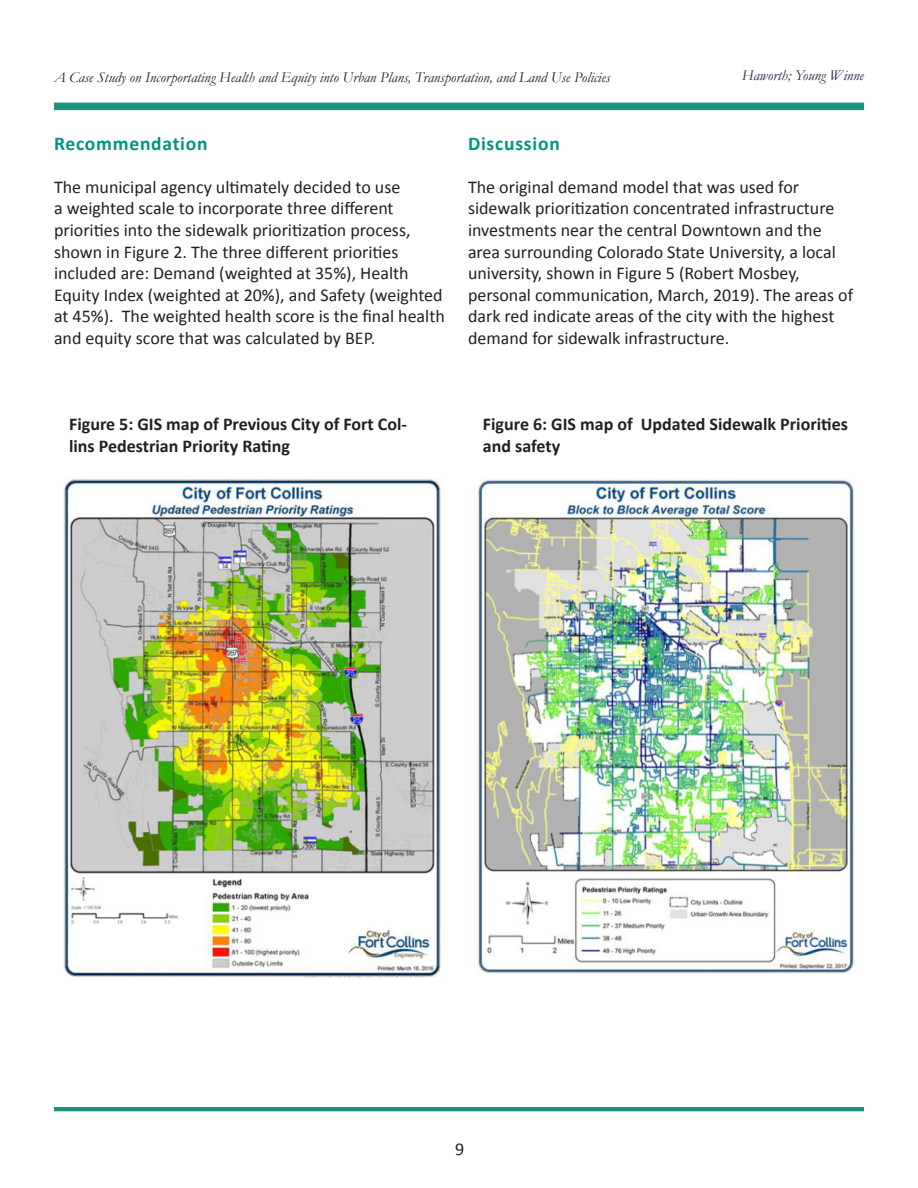
<style>
.page{position:relative;width:918px;height:1188px;background:#fff}
.page>*{position:absolute;margin:0;border:0;box-sizing:border-box;transform-origin:0 0}
.Titles{font:700 19.5px "Calibri";letter-spacing:.04em;color:#009481}
.t1{font:18px/21.6px "Calibri";color:#231f20}
.t2{font:700 18px/21.6px "Calibri";color:#231f20}
.t3{font:italic 15px "Garamond";color:#231f20}
.t4{font:italic 15px "Garamond";color:#272241}
</style>
<div class="page">
<hr style="left:54px;top:1107px;width:810px;height:4px;background:#1a947f">
<div style="left:54px;top:103px;width:810px;height:7px;background:#1a947f"></div>
<img style="left:64px;top:478px;width:377px;height:500px">
<img style="left:477px;top:478px;width:377px;height:496px">
<p class="t3" style="left:54px;top:67px;width:558px">A Case Study on Incorportating Health and Equity into Urban Plans, Transportation, and Land Use Policies</p>
<p class="t4" style="left:742px;top:65px;width:124px">Haworth; Young Winne</p>
<p class="Titles" style="left:54px;top:131px;width:155px">Recommendation</p>
<p class="t1" style="left:54px;top:175px;width:392px">The municipal agency ultimately decided to use<br>a weighted scale to incorporate three different priorities into the sidewalk prioritization process, shown in Figure 2. The three different priorities included are: Demand (weighted at 35%), Health Equity Index (weighted at 20%), and Safety (weighted at 45%). The weighted health score is the final health and equity score that was calculated by BEP.</p>
<p class="Titles" style="left:468px;top:131px;width:93px">Discussion</p>
<p class="t1" style="left:468px;top:175px;width:387px">The original demand model that was used for sidewalk prioritization concentrated infrastructure investments near the central Downtown and the area surrounding Colorado State University, a local university, shown in Figure 5 (Robert Mosbey, personal communication, March, 2019). The areas of dark red indicate areas of the city with the highest demand for sidewalk infrastructure.</p>
<p class="t2" style="left:69px;top:413px;width:339px">Figure 5: GIS map of Previous City of Fort Col&shy;lins Pedestrian Priority Rating</p>
<p class="t2" style="left:483px;top:413px;width:367px">Figure 6: GIS map of Updated Sidewalk Priorities and safety</p>
<p class="t1" style="left:455px;top:1137px;width:11px">9</p>
</div>
